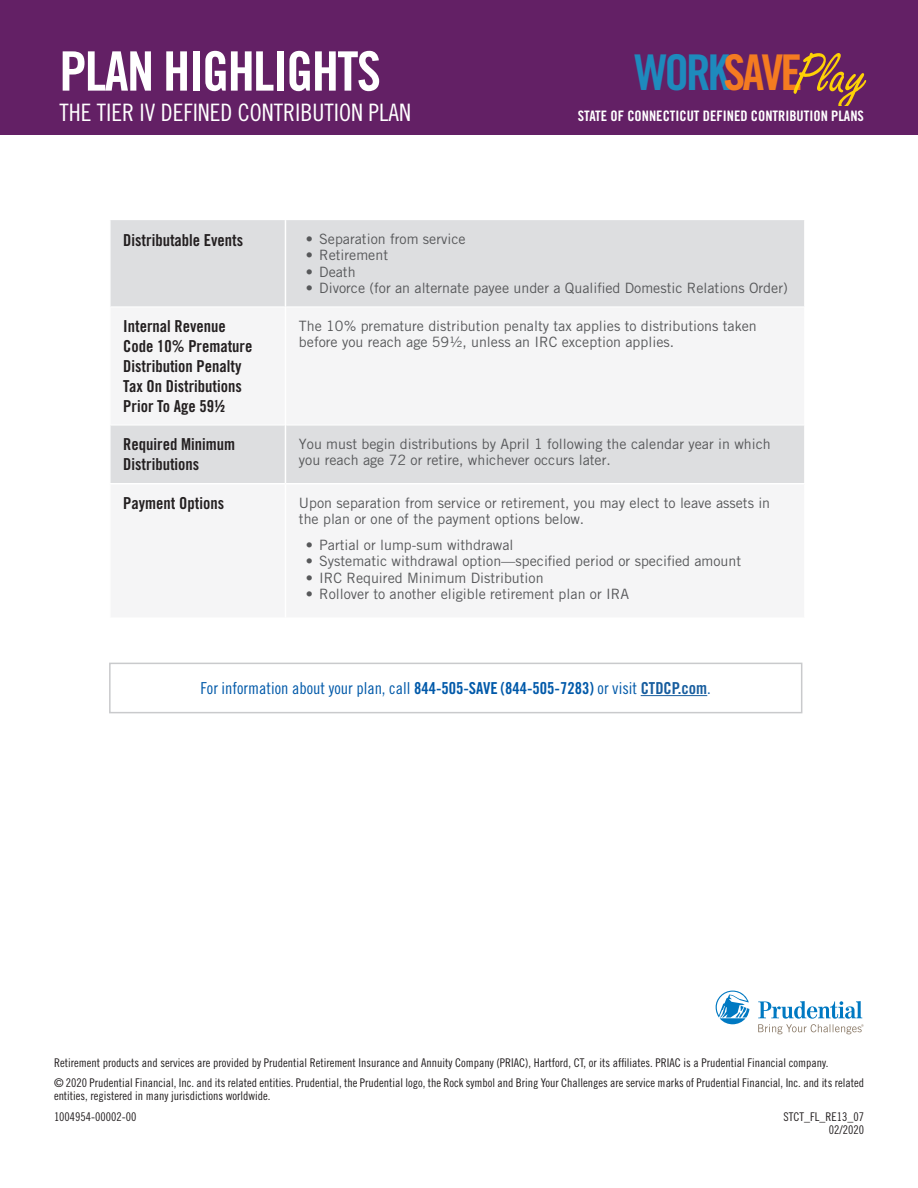
<style>
.page{position:relative;width:918px;height:1188px;background:#fff}
.page>*{position:absolute;margin:0;border:0;box-sizing:border-box;transform-origin:0 0}
.t1{font:54.45px "Trade Gothic LT Std Bd Cn 20";letter-spacing:-.03em;color:#fff}
.t2{font:49.35px "Trade Gothic LT Std Bd Cn 20";letter-spacing:-.06em;color:#1e8abd}
.t3{font:24px "Trade Gothic LT Std Cn 18";color:#fff}
.H2_-_Table_Head{font:16.5px/19.8px "Trade Gothic LT Std Bd Cn 20";color:#231f20}
.t4{font:16.5px "Trade Gothic LT Std Cn 18";color:#0159a9}
.t5{font:14.4px "Trade Gothic LT Std Bd Cn 20";color:#fff}
.t6{font:14.25px/16.5px "Trade Gothic LT Std";color:#57585a}
.t7{font:12px/13.5px "Trade Gothic LT Std Cn 18";color:#231f20}
.s1{color:#f47b21}
.s2{font-family:"Trade Gothic LT Std Bd Cn 20"}
.s3{font-family:"Trade Gothic LT Std Bd Cn 20";color:#175d9e}
</style>
<div class="page">
<div style="left:111px;top:220px;width:693px;height:87px;background:#dddee0"></div>
<div style="left:111px;top:426px;width:693px;height:57px;background:#dddee0"></div>
<hr style="left:285px;top:220px;width:1px;height:87px;background:#fff">
<hr style="left:285px;top:425px;width:1px;height:58px;background:#fff">
<svg style="left:716px;top:991px;width:148px;height:43px"></svg>
<div style="left:0;top:0;width:918px;height:135px;background:#632065"></div>
<svg style="left:794px;top:52px;width:72px;height:54px"></svg>
<hr style="left:641px;top:695px;width:66px;height:1px;background:#175d9e">
<div style="left:109px;top:663px;width:693px;height:50px;border:2px solid #c9cacc"></div>
<h1 class="t1" style="left:59px;top:38px;width:323px">PLAN HIGHLIGHTS</h1>
<h3 class="t3" style="left:59px;top:98px;width:353px">THE TIER IV DEFINED CONTRIBUTION PLAN</h3>
<p class="t5" style="left:578px;top:107px;width:288px">STATE OF CONNECTICUT DEFINED CONTRIBUTION PLANS</p>
<h2 class="t2" style="left:635px;top:42px;width:169px">WORK<span class="s1">SAVE</span></h2>
<h2 class="H2_-_Table_Head" style="left:123px;top:230px;width:122px">Distributable Events</h2>
<p class="t6" style="left:306px;top:230px;width:161px">• Separation from service</p>
<p class="t6" style="left:306px;top:247px;width:84px">• Retirement</p>
<p class="t6" style="left:306px;top:263px;width:51px">• Death</p>
<p class="t6" style="left:306px;top:280px;width:484px">• Divorce (for an alternate payee under a Qualified Domestic Relations Order)</p>
<h2 class="H2_-_Table_Head" style="left:123px;top:316px;width:131px">Internal Revenue<br>Code 10% Premature<br>Distribution Penalty<br>Tax On Distributions<br>Prior To Age 59½</h2>
<p class="t6" style="left:299px;top:317px;width:459px">The 10% premature distribution penalty tax applies to distributions taken before you reach age 59½, unless an IRC exception applies.</p>
<h2 class="H2_-_Table_Head" style="left:123px;top:435px;width:113px">Required Minimum<br>Distributions</h2>
<p class="t6" style="left:299px;top:435px;width:473px">You must begin distributions by April 1 following the calendar year in which you reach age 72 or retire, whichever occurs later.</p>
<h2 class="H2_-_Table_Head" style="left:123px;top:493px;width:102px">Payment Options</h2>
<p class="t6" style="left:299px;top:494px;width:473px">Upon separation from service or retirement, you may elect to leave assets in the plan or one of the payment options below.</p>
<p class="t6" style="left:306px;top:536px;width:209px">• Partial or lump-sum withdrawal</p>
<p class="t6" style="left:306px;top:553px;width:437px">• Systematic withdrawal option—specified period or specified amount</p>
<p class="t6" style="left:306px;top:569px;width:239px">• IRC Required Minimum Distribution</p>
<p class="t6" style="left:306px;top:586px;width:325px">• Rollover to another eligible retirement plan or IRA</p>
<p class="t4" style="left:201px;top:678px;width:512px">For information about your plan, call <span class="s2">844-505-SAVE (844-505-7283)</span> or visit <span class="s3">CTDCP.com</span>.</p>
<p class="t7" style="left:54px;top:1055px;width:776px">Retirement products and services are provided by Prudential Retirement Insurance and Annuity Company (PRIAC), Hartford, CT, or its affiliates. PRIAC is a Prudential Financial company.</p>
<p class="t7" style="left:54px;top:1076px;width:812px">© 2020 Prudential Financial, Inc. and its related entities. Prudential, the Prudential logo, the Rock symbol and Bring Your Challenges are service marks of Prudential Financial, Inc. and its related entities, registered in many jurisdictions worldwide.</p>
<p class="t7" style="left:54px;top:1109px;width:84px">1004954-00002-00</p>
<p class="t7" style="left:783px;top:1109px;width:82px">STCT_FL_RE13_07</p>
<p class="t7" style="left:829px;top:1123px;width:37px">02/2020</p>
</div>
